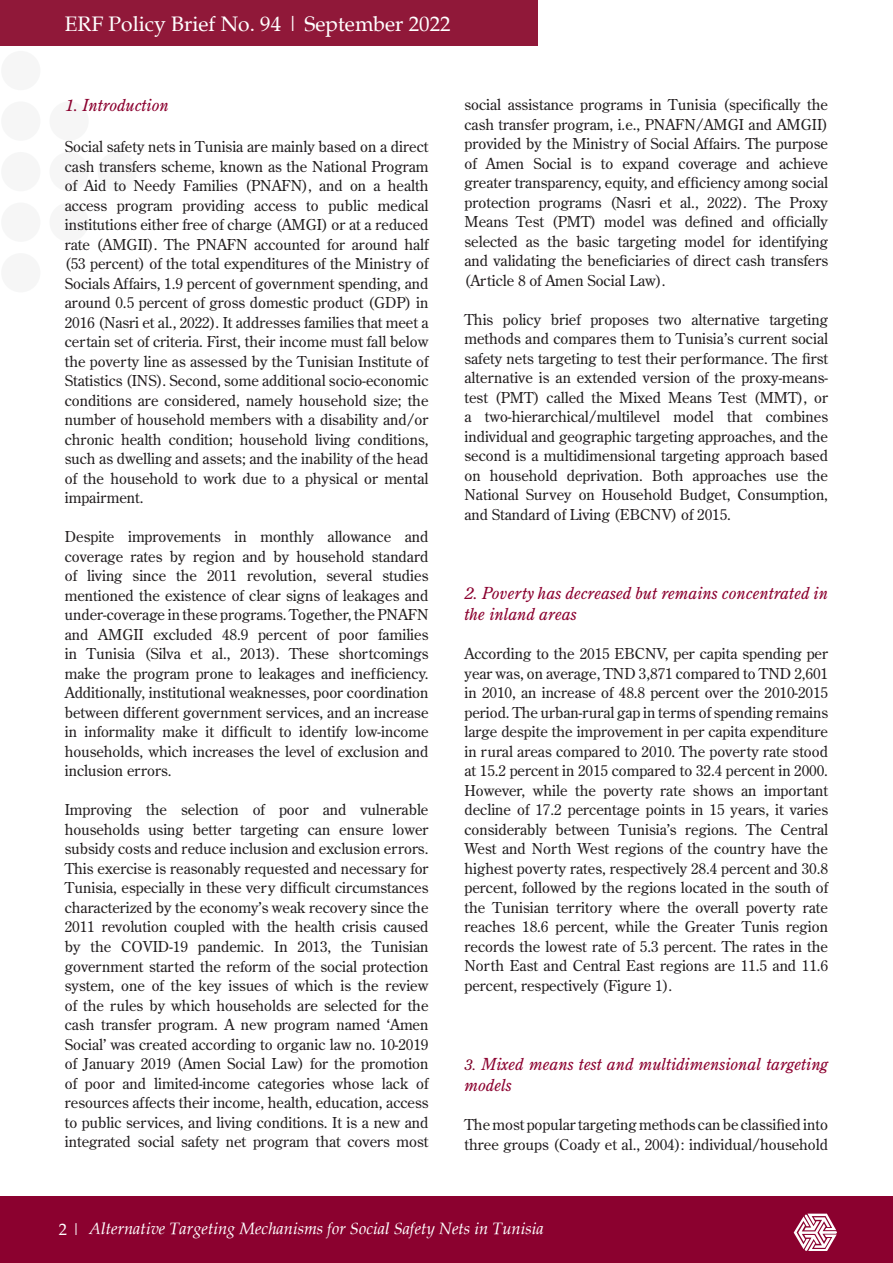
<style>
.page{position:relative;width:893px;height:1263px;background:#fff}
.page>*{position:absolute;margin:0;border:0;box-sizing:border-box;transform-origin:0 0}
.t1{font:21px "Palatia";color:#fff}
.Paragraph_2020{font:italic 16.5px/21px "Century Old Style Std";color:#8b012f}
.t2{font:italic 16.5px "Palatia";color:#fff}
.Paragraph_2020-2{font:15px/19.5px "Century Old Style Std";color:#231f20;text-align:justify}
.s1{font-size:15px;color:#7a0027}
.s2{font-style:normal}
</style>
<div class="page">
<div style="left:0;top:0;width:538px;height:45px;background:#901839"></div>
<div style="left:0;top:1196px;width:893px;height:67px;background:#8b012f"></div>
<svg style="left:794px;top:1213px;width:43px;height:38px"></svg>
<div style="left:1px;top:51px;width:39px;height:39px;background:#f6f6f6;border-radius:50%"></div>
<div style="left:1px;top:101px;width:39px;height:40px;background:#f6f6f6;border-radius:50%"></div>
<div style="left:1px;top:152px;width:39px;height:39px;background:#f6f6f6;border-radius:50%"></div>
<div style="left:1px;top:202px;width:39px;height:40px;background:#f6f6f6;border-radius:50%"></div>
<div style="left:49px;top:101px;width:40px;height:40px;background:#f6f6f6;border-radius:50%"></div>
<div style="left:49px;top:152px;width:40px;height:39px;background:#f6f6f6;border-radius:50%"></div>
<div style="left:49px;top:202px;width:40px;height:40px;background:#f6f6f6;border-radius:50%"></div>
<div style="left:98px;top:152px;width:39px;height:39px;background:#f6f6f6;border-radius:50%"></div>
<h1 class="t1" style="left:65px;top:11px;width:387px">ERF Policy Brief No. 94 | September 2022</h1>
<p class="Paragraph_2020" style="left:65px;top:95px;width:105px">1. Introduction</p>
<p class="Paragraph_2020-2" style="left:65px;top:137px;width:365px">Social safety nets in Tunisia are mainly based on a direct cash transfers scheme, known as the National Program of Aid to Needy Families (PNAFN), and on a health access program providing access to public medical institutions either free of charge (AMGI) or at a reduced rate (AMGII). The PNAFN accounted for around half (53 percent) of the total expenditures of the Ministry of Socials Affairs, 1.9 percent of government spending, and around 0.5 percent of gross domestic product (GDP) in 2016 (Nasri et al., 2022). It addresses families that meet a certain set of criteria. First, their income must fall below the poverty line as assessed by the Tunisian Institute of Statistics (INS). Second, some additional socio-economic conditions are considered, namely household size; the number of household members with a disability and/or chronic health condition; household living conditions, such as dwelling and assets; and the inability of the head of the household to work due to a physical or mental impairment.</p>
<p class="Paragraph_2020-2" style="left:65px;top:527px;width:365px">Despite improvements in monthly allowance and coverage rates by region and by household standard of living since the 2011 revolution, several studies mentioned the existence of clear signs of leakages and under-coverage in these programs. Together, the PNAFN and AMGII excluded 48.9 percent of poor families in Tunisia (Silva et al., 2013). These shortcomings make the program prone to leakages and inefficiency.<br>Additionally, institutional weaknesses, poor coordination between different government services, and an increase in informality make it difficult to identify low-income households, which increases the level of exclusion and inclusion errors.</p>
<p class="Paragraph_2020-2" style="left:65px;top:800px;width:365px">Improving the selection of poor and vulnerable households using better targeting can ensure lower subsidy costs and reduce inclusion and exclusion errors.<br>This exercise is reasonably requested and necessary for Tunisia, especially in these very difficult circumstances characterized by the economy’s weak recovery since the 2011 revolution coupled with the health crisis caused by the COVID-19 pandemic. In 2013, the Tunisian government started the reform of the social protection system, one of the key issues of which is the review of the rules by which households are selected for the cash transfer program. A new program named ‘Amen Social’ was created according to organic law no. 10-2019 of January 2019 (Amen Social Law) for the promotion of poor and limited-income categories whose lack of resources affects their income, health, education, access to public services, and living conditions. It is a new and integrated social safety net program that covers most</p>
<p class="Paragraph_2020-2" style="left:464px;top:95px;width:365px">social assistance programs in Tunisia (specifically the cash transfer program, i.e., PNAFN/AMGI and AMGII) provided by the Ministry of Social Affairs. The purpose of Amen Social is to expand coverage and achieve greater transparency, equity, and efficiency among social protection programs (Nasri et al., 2022). The Proxy Means Test (PMT) model was defined and officially selected as the basic targeting model for identifying and validating the beneficiaries of direct cash transfers (Article 8 of Amen Social Law).</p>
<p class="Paragraph_2020-2" style="left:464px;top:309px;width:365px">This policy brief proposes two alternative targeting methods and compares them to Tunisia’s current social safety nets targeting to test their performance. The first alternative is an extended version of the proxy-means&shy;test (PMT) called the Mixed Means Test (MMT), or a two-hierarchical/multilevel model that combines individual and geographic targeting approaches, and the second is a multidimensional targeting approach based on household deprivation. Both approaches use the National Survey on Household Budget, Consumption, and Standard of Living (EBCNV) of 2015.</p>
<p class="Paragraph_2020" style="left:464px;top:583px;width:365px">2. Poverty has decreased but remains concentrated in the inland areas</p>
<p class="Paragraph_2020-2" style="left:464px;top:644px;width:365px">According to the 2015 EBCNV, per capita spending per year was, on average, TND 3,871 compared to TND 2,601 in 2010, an increase of 48.8 percent over the 2010-2015 period. The urban-rural gap in terms of spending remains large despite the improvement in per capita expenditure in rural areas compared to 2010. The poverty rate stood at 15.2 percent in 2015 compared to 32.4 percent in 2000.<br>However, while the poverty rate shows an important decline of 17.2 percentage points in 15 years, it varies considerably between Tunisia’s regions. The Central West and North West regions of the country have the highest poverty rates, respectively 28.4 percent and 30.8 percent, followed by the regions located in the south of the Tunisian territory where the overall poverty rate reaches 18.6 percent, while the Greater Tunis region records the lowest rate of 5.3 percent. The rates in the North East and Central East regions are 11.5 and 11.6 percent, respectively (Figure 1).</p>
<p class="Paragraph_2020" style="left:464px;top:1054px;width:365px"><span class="s1">3.</span> Mixed means test and multidimensional targeting models</p>
<p class="Paragraph_2020-2" style="left:464px;top:1115px;width:365px">The most popular targeting methods can be classified into three groups (Coady et al., 2004): individual/household</p>
<p class="t2" style="left:59px;top:1218px;width:487px"><span class="s2">2 |</span> Alternative Targeting Mechanisms for Social Safety Nets in Tunisia</p>
</div>
